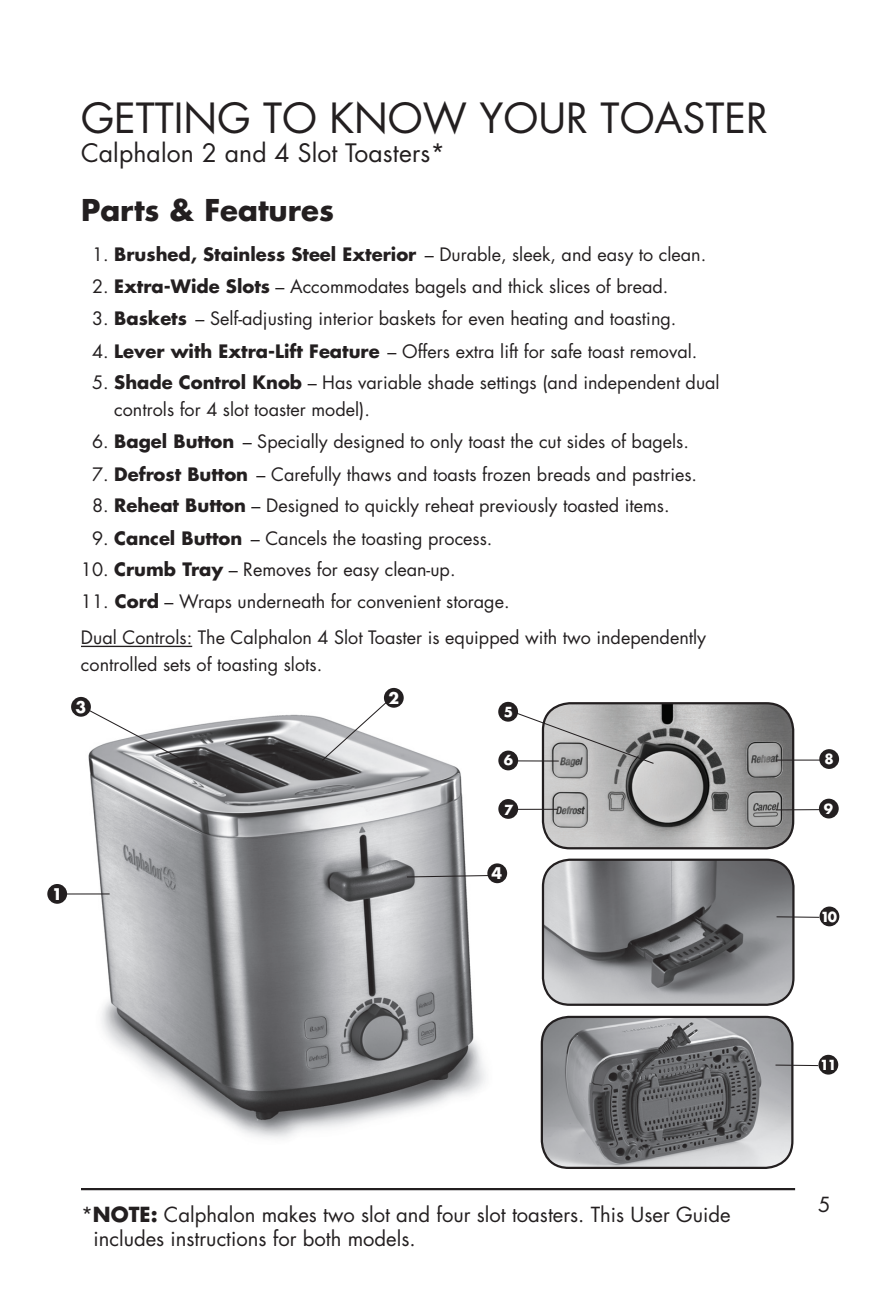
<style>
.page{position:relative;width:891px;height:1296px;background:#fff}
.page>*{position:absolute;margin:0;border:0;box-sizing:border-box;transform-origin:0 0}
.t1{font:40.5px "Futura";color:#231f20}
.t2{font:700 29.25px "Futura";color:#231f20}
.t3{font:24.75px "Futura";letter-spacing:.005em;color:#231f20}
.t4{font:20.25px/23.8px "Futura";color:#231f20}
.t5{font:18px/27px "Futura";color:#231f20}
.t6{font:700 15.75px "Futura";color:#fff}
.t7{font:700 13.5px "Futura";color:#fff}
.s1{font-weight:700}
</style>
<div class="page">
<hr style="left:81px;top:646px;width:111px;height:1px;background:#231f20">
<img style="left:84px;top:703px;width:417px;height:435px">
<div style="left:47px;top:884px;width:20px;height:20px;background:#231f20;border-radius:50%"></div>
<hr style="left:66px;top:893px;width:44px;height:2px;background:#231f20">
<div style="left:384px;top:688px;width:20px;height:20px;background:#231f20;border-radius:50%"></div>
<svg style="left:321px;top:701px;width:67px;height:61px"></svg>
<div style="left:71px;top:697px;width:20px;height:20px;background:#231f20;border-radius:50%"></div>
<svg style="left:88px;top:709px;width:97px;height:53px"></svg>
<div style="left:487px;top:863px;width:20px;height:20px;background:#231f20;border-radius:50%"></div>
<svg style="left:406px;top:874px;width:83px;height:4px"></svg>
<img style="left:544px;top:860px;width:249px;height:145px">
<div style="left:542px;top:859px;width:253px;height:147px;border:2px solid #231f20;border-radius:27px"></div>
<div style="left:820px;top:907px;width:19px;height:19px;background:#231f20;border-radius:50%"></div>
<hr style="left:777px;top:916px;width:42px;height:2px;background:#231f20">
<img style="left:543px;top:703px;width:250px;height:145px">
<div style="left:542px;top:702px;width:252px;height:147px;border:2px solid #231f20;border-radius:27px"></div>
<div style="left:819px;top:749px;width:20px;height:20px;background:#231f20;border-radius:50%"></div>
<hr style="left:776px;top:760px;width:45px;height:1px;background:#231f20">
<div style="left:819px;top:799px;width:20px;height:19px;background:#231f20;border-radius:50%"></div>
<hr style="left:776px;top:809px;width:44px;height:1px;background:#231f20">
<div style="left:498px;top:799px;width:20px;height:20px;background:#231f20;border-radius:50%"></div>
<div style="left:498px;top:702px;width:20px;height:20px;background:#231f20;border-radius:50%"></div>
<hr style="left:516px;top:809px;width:41px;height:1px;background:#231f20">
<div style="left:498px;top:751px;width:20px;height:19px;background:#231f20;border-radius:50%"></div>
<svg style="left:515px;top:712px;width:140px;height:53px"></svg>
<img style="left:542px;top:1017px;width:250px;height:151px">
<div style="left:541px;top:1016px;width:253px;height:153px;border:2px solid #231f20;border-radius:27px"></div>
<div style="left:818px;top:1055px;width:20px;height:20px;background:#231f20;border-radius:50%"></div>
<hr style="left:776px;top:1065px;width:42px;height:1px;background:#231f20">
<hr style="left:81px;top:1188px;width:714px;height:2px;background:#231f20">
<h1 class="t1" style="left:81px;top:90px;width:689px">GETTING TO KNOW YOUR TOASTER</h1>
<h3 class="t3" style="left:81px;top:136px;width:366px">Calphalon 2 and 4 Slot Toasters*</h3>
<h2 class="t2" style="left:81px;top:189px;width:255px">Parts &amp; Features</h2>
<p class="t5" style="left:92px;top:241px;width:616px">1. <span class="s1">Brushed, Stainless Steel Exterior</span> – Durable, sleek, and easy to clean.</p>
<p class="t5" style="left:92px;top:272px;width:578px">2. <span class="s1">Extra-Wide Slots</span> – Accommodates bagels and thick slices of bread.</p>
<p class="t5" style="left:92px;top:305px;width:586px">3. <span class="s1">Baskets</span> – Self-adjusting interior baskets for even heating and toasting.</p>
<p class="t5" style="left:92px;top:337px;width:607px">4. <span class="s1">Lever with Extra-Lift Feature</span> – Offers extra lift for safe toast removal.</p>
<p class="t5" style="left:114px;top:369px;width:607px;text-indent:-22px">5. <span class="s1">Shade Control Knob</span> – Has variable shade settings (and independent dual controls for 4 slot toaster model).</p>
<p class="t5" style="left:92px;top:428px;width:598px">6. <span class="s1">Bagel Button</span> – Specially designed to only toast the cut sides of bagels.</p>
<p class="t5" style="left:92px;top:460px;width:607px">7. <span class="s1">Defrost Button</span> – Carefully thaws and toasts frozen breads and pastries.</p>
<p class="t5" style="left:92px;top:492px;width:579px">8. <span class="s1">Reheat Button</span> – Designed to quickly reheat previously toasted items.</p>
<p class="t5" style="left:92px;top:524px;width:402px">9. <span class="s1">Cancel Button</span> – Cancels the toasting process.</p>
<p class="t5" style="left:81px;top:556px;width:376px">10. <span class="s1">Crumb Tray</span> – Removes for easy clean-up.</p>
<p class="t5" style="left:81px;top:583px;width:627px;line-height:36px">11. <span class="s1">Cord</span> – Wraps underneath for convenient storage.<br>Dual Controls: The Calphalon 4 Slot Toaster is equipped with two independently</p>
<p class="t5" style="left:81px;top:650px;width:243px">controlled sets of toasting slots.</p>
<p class="t6" style="left:76px;top:696px;width:12px">3</p>
<p class="t6" style="left:388px;top:687px;width:12px">2</p>
<p class="t7" style="left:504px;top:702px;width:11px">5</p>
<p class="t7" style="left:504px;top:751px;width:11px">6</p>
<p class="t7" style="left:825px;top:750px;width:11px">8</p>
<p class="t7" style="left:504px;top:800px;width:11px">7</p>
<p class="t7" style="left:824px;top:799px;width:11px">9</p>
<p class="t6" style="left:52px;top:883px;width:12px">1</p>
<p class="t6" style="left:491px;top:862px;width:12px">4</p>
<p class="t7" style="left:820px;top:907px;width:18px">10</p>
<p class="t4" style="left:93px;top:1203px;width:639px;text-indent:-12px">*<span class="s1">NOTE:</span> Calphalon makes two slot and four slot toasters. This User Guide includes instructions for both models.</p>
<p class="t7" style="left:820px;top:1056px;width:18px">11</p>
<p class="t4" style="left:818px;top:1192px;width:14px">5</p>
</div>
